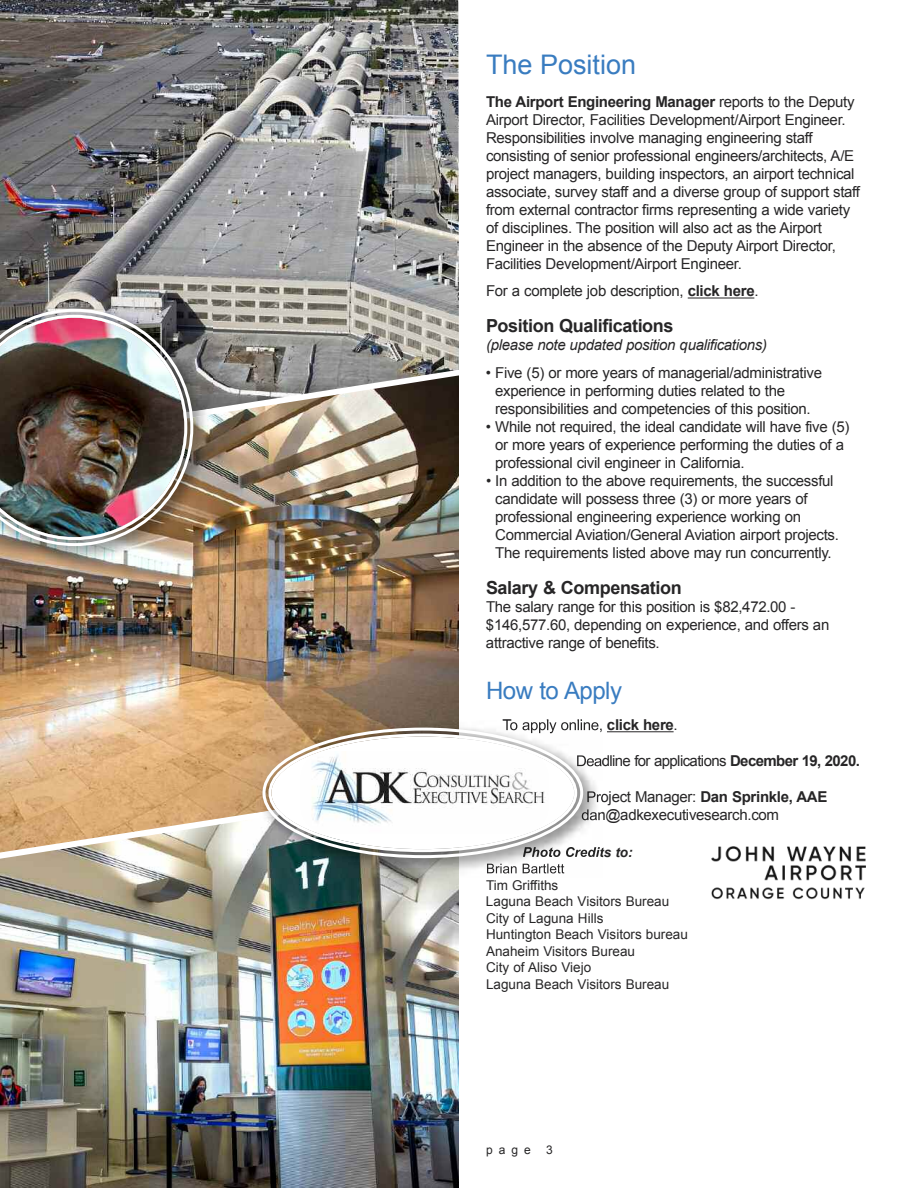
<style>
.page{position:relative;width:918px;height:1188px;background:#fff}
.page>*{position:absolute;margin:0;border:0;box-sizing:border-box;transform-origin:0 0}
.t1{font:27px "Arial";color:#397cc0}
.t2{font:24px "Arial";letter-spacing:-.02em;color:#397cc0}
.t3{font:700 18px "Arial";letter-spacing:-.02em;color:#272627}
.t4{font:15px/18px "Arial";letter-spacing:-.02em;color:#272627}
.t5{font:italic 15px "Arial";letter-spacing:-.02em;color:#272627}
.t6{font:15px "Arial";letter-spacing:-.04em;color:#272627}
.t7{font:13.5px/16.5px "Arial";color:#272627}
.t8{font:12px "Arial";color:#272627}
.s1{font-weight:700}
</style>
<div class="page">
<img style="left:0;top:441px;width:459px;height:346px">
<hr style="left:688px;top:298px;width:66px;height:1px;background:#272627">
<hr style="left:607px;top:731px;width:67px;height:1px;background:#272627">
<img style="left:0;top:0;width:459px;height:441px">
<img style="left:0;top:787px;width:459px;height:401px">
<img style="left:0;top:441px;width:213px;height:125px">
<img style="left:0;top:302px;width:213px;height:139px">
<img style="left:0;top:307px;width:195px;height:241px">
<img style="left:0;top:313px;width:189px;height:229px">
<img style="left:459px;top:720px;width:143px;height:154px">
<img style="left:256px;top:720px;width:203px;height:67px">
<img style="left:503px;top:720px;width:72px;height:6px">
<img style="left:585px;top:755px;width:17px;height:11px">
<img style="left:587px;top:791px;width:15px;height:13px">
<img style="left:585px;top:809px;width:17px;height:13px">
<img style="left:256px;top:787px;width:203px;height:91px">
<img style="left:585px;top:847px;width:9px;height:10px">
<img style="left:487px;top:864px;width:49px;height:9px">
<svg style="left:261px;top:726px;width:324px;height:134px"></svg>
<img style="left:711px;top:846px;width:155px;height:54px">
<h1 class="t1" style="left:486px;top:49px;width:152px">The Position</h1>
<p class="t4" style="left:486px;top:93px;width:376px"><span class="s1">The Airport Engineering Manager</span> reports to the Deputy Airport Director, Facilities Development/Airport Engineer.<br>Responsibilities involve managing engineering staff consisting of senior professional engineers/architects, A/E project managers, building inspectors, an airport technical associate, survey staff and a diverse group of support staff from external contractor firms representing a wide variety of disciplines. The position will also act as the Airport Engineer in the absence of the Deputy Airport Director, Facilities Development/Airport Engineer.</p>
<p class="t4" style="left:486px;top:282px;width:274px">For a complete job description, <span class="s1">click here</span>.</p>
<p class="t3" style="left:486px;top:316px;width:189px">Position Qualifications</p>
<p class="t5" style="left:486px;top:337px;width:283px">(please note updated position qualifications)</p>
<p class="t4" style="left:495px;top:363px;width:328px;text-indent:-9px">• Five (5) or more years of managerial/administrative experience in performing duties related to the responsibilities and competencies of this position.</p>
<p class="t4" style="left:495px;top:417px;width:356px;text-indent:-9px">• While not required, the ideal candidate will have five (5) or more years of experience performing the duties of a professional civil engineer in California.</p>
<p class="t4" style="left:495px;top:471px;width:345px;text-indent:-9px">• In addition to the above requirements, the successful candidate will possess three (3) or more years of professional engineering experience working on Commercial Aviation/General Aviation airport projects.<br>The requirements listed above may run concurrently.</p>
<p class="t3" style="left:486px;top:577px;width:197px">Salary &amp; Compensation</p>
<p class="t4" style="left:486px;top:597px;width:345px">The salary range for this position is $82,472.00 - $146,577.60, depending on experience, and offers an attractive range of benefits.</p>
<h2 class="t2" style="left:486px;top:677px;width:138px">How to Apply</h2>
<p class="t4" style="left:502px;top:716px;width:177px">To apply online, <span class="s1">click here</span>.</p>
<p class="t6" style="left:576px;top:753px;width:285px">Deadline for applications <span class="s1">December 19, 2020.</span></p>
<p class="t4" style="left:581px;top:788px;width:248px;text-indent:5px">Project Manager: <span class="s1">Dan Sprinkle, AAE </span>dan@adkexecutivesearch.com</p>
<p class="t7" style="left:486px;top:877px;width:204px">Tim Griffiths<br>Laguna Beach Visitors Bureau<br>City of Laguna Hills<br>Huntington Beach Visitors bureau<br>Anaheim Visitors Bureau<br>City of Aliso Viejo<br>Laguna Beach Visitors Bureau</p>
<p class="t8" style="left:486px;top:1143px;width:46px">page</p>
<p class="t8" style="left:546px;top:1143px;width:8px">3</p>
</div>
